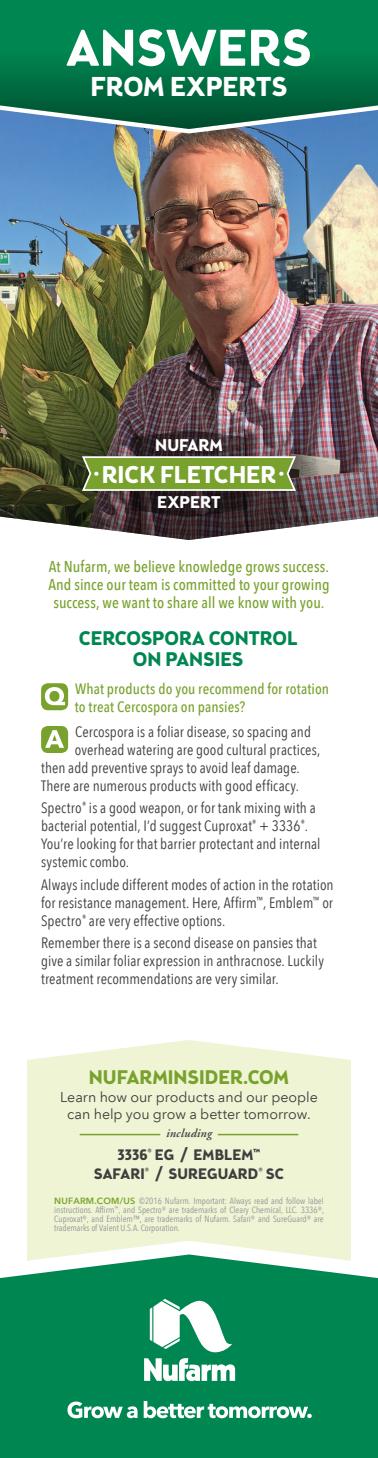
<style>
.page{position:relative;width:378px;height:1458px;background:#fff}
.page>*{position:absolute;margin:0;border:0;box-sizing:border-box;transform-origin:0 0}
.t1{font:700 51px "Brooklyn Samuels Five";letter-spacing:.01em;color:#fff}
.t2{font:700 27px "Brooklyn Samuels Five";letter-spacing:-.005em;color:#fff}
.t3{font:700 24px "Brooklyn Samuels Five";color:#fff}
.t4{font:700 19.5px/21px "Brooklyn Samuels Five";color:#008751;text-align:center}
.t5{font:700 19.5px "Brooklyn Samuels Five";color:#78a22d}
.t6{font:700 16.8px "Brooklyn Samuels Five";color:#fff}
.t7{font:500 condensed 15.75px/18px "Avenir Next LT Pro";color:#78a22d;text-align:center}
.t8{font:condensed 15px/18px "Avenir Next LT Pro";letter-spacing:.005em;color:#3e3e3f}
.t9{font:500 condensed 15px/18px "Avenir Next LT Pro";letter-spacing:.005em;color:#78a22d}
.t10{font:700 15px/19.5px "Brooklyn Samuels Five";letter-spacing:.005em;color:#3e3e3f;text-align:center}
.t11{font:14.25px/16.5px "Avenir Next LT Pro";letter-spacing:-.005em;color:#3e3e3f;text-align:center}
.t12{font:italic 600 12px "Adobe Garamond";letter-spacing:.02em;color:#3e3e3f}
.t13{font:condensed 9px/9px "Avenir Next LT Pro";color:#939598;text-align:justify}
.s1{font-weight:600;font-stretch:normal;color:#78a22d}
</style>
<div class="page">
<img style="left:0;top:136px;width:378px;height:203px">
<img style="left:0;top:339px;width:378px;height:201px">
<svg style="left:0;top:129px;width:378px;height:7px;background:#6786aa"></svg>
<svg style="left:0;top:0;width:378px;height:129px;background:#0c7c54"></svg>
<div style="left:0;top:1261px;width:378px;height:197px;background:#008751"></div>
<svg style="left:144px;top:1299px;width:91px;height:82px"></svg>
<svg style="left:67px;top:1402px;width:71px;height:16px"></svg>
<svg style="left:144px;top:1401px;width:168px;height:17px"></svg>
<svg style="left:81px;top:427px;width:216px;height:93px;background:#5b5f3b"></svg>
<svg style="left:27px;top:1040px;width:324px;height:221px;background:#eef4d6"></svg>
<div style="left:41px;top:683px;width:27px;height:27px;background:#78a22d;border-radius:7px"></div>
<svg style="left:45px;top:687px;width:20px;height:18px"></svg>
<div style="left:41px;top:726px;width:27px;height:27px;background:#78a22d;border-radius:7px"></div>
<svg style="left:45px;top:730px;width:19px;height:18px"></svg>
<hr style="left:80px;top:1134px;width:80px;height:1px;background:#78a22d">
<hr style="left:218px;top:1134px;width:80px;height:1px;background:#78a22d">
<h1 class="t1" style="left:66px;top:18px;width:247px">ANSWERS</h1>
<h2 class="t2" style="left:91px;top:71px;width:198px">FROM EXPERTS</h2>
<p class="t6" style="left:155px;top:436px;width:69px">NUFARM</p>
<h3 class="t3" style="left:93px;top:460px;width:193px"><sup>•</sup> RICK FLETCHER <sup>•</sup></h3>
<p class="t6" style="left:157px;top:492px;width:65px">EXPERT</p>
<p class="t7" style="left:48px;top:558px;width:283px">At Nufarm, we believe knowledge grows success.<br>And since our team is committed to your growing success, we want to share all we know with you.</p>
<h3 class="t4" style="left:79px;top:629px;width:220px">CERCOSPORA CONTROL<br>ON PANSIES</h3>
<p class="t9" style="left:75px;top:679px;width:256px">What products do you recommend for rotation to treat Cercospora on pansies?</p>
<p class="t8" style="left:75px;top:722px;width:238px">Cercospora is a foliar disease, so spacing and</p>
<p class="t8" style="left:75px;top:740px;width:247px">overhead watering are good cultural practices,</p>
<p class="t8" style="left:41px;top:758px;width:260px">then add preventive sprays to avoid leaf damage.</p>
<p class="t8" style="left:41px;top:776px;width:259px">There are numerous products with good efficacy.</p>
<p class="t8" style="left:41px;top:799px;width:281px">Spectro<sup>®</sup> is a good weapon, or for tank mixing with a bacterial potential, I’d suggest Cuproxat<sup>®</sup> + 3336<sup>®</sup>.<br>You’re looking for that barrier protectant and internal systemic combo.</p>
<p class="t8" style="left:41px;top:875px;width:294px;text-align:justify">Always include different modes of action in the rotation for resistance management. Here, Affirm<sup>™</sup>, Emblem<sup>™</sup> or Spectro<sup>®</sup> are very effective options.</p>
<p class="t8" style="left:41px;top:934px;width:284px">Remember there is a second disease on pansies that give a similar foliar expression in anthracnose. Luckily treatment recommendations are very similar.</p>
<h3 class="t5" style="left:89px;top:1066px;width:202px">NUFARMINSIDER.COM</h3>
<p class="t11" style="left:60px;top:1089px;width:259px">Learn how our products and our people can help you grow a better tomorrow.</p>
<p class="t12" style="left:166px;top:1126px;width:47px">including</p>
<p class="t10" style="left:94px;top:1146px;width:191px">3336<sup>®</sup> EG / EMBLEM<sup>™<br></sup>SAFARI <sup>®</sup> / SUREGUARD<sup>®</sup> SC</p>
<p class="t13" style="left:54px;top:1196px;width:271px"><span class="s1">NUFARM.COM/US</span> ©2016 Nufarm. Important: Always read and follow label instructions. Affirm<sup>™</sup>, and Spectro® are trademarks of Cleary Chemical, LLC. 3336®, Cuproxat®, and Emblem™, are trademarks of Nufarm. Safari® and SureGuard® are trademarks of Valent U.S.A. Corporation.</p>
</div>
